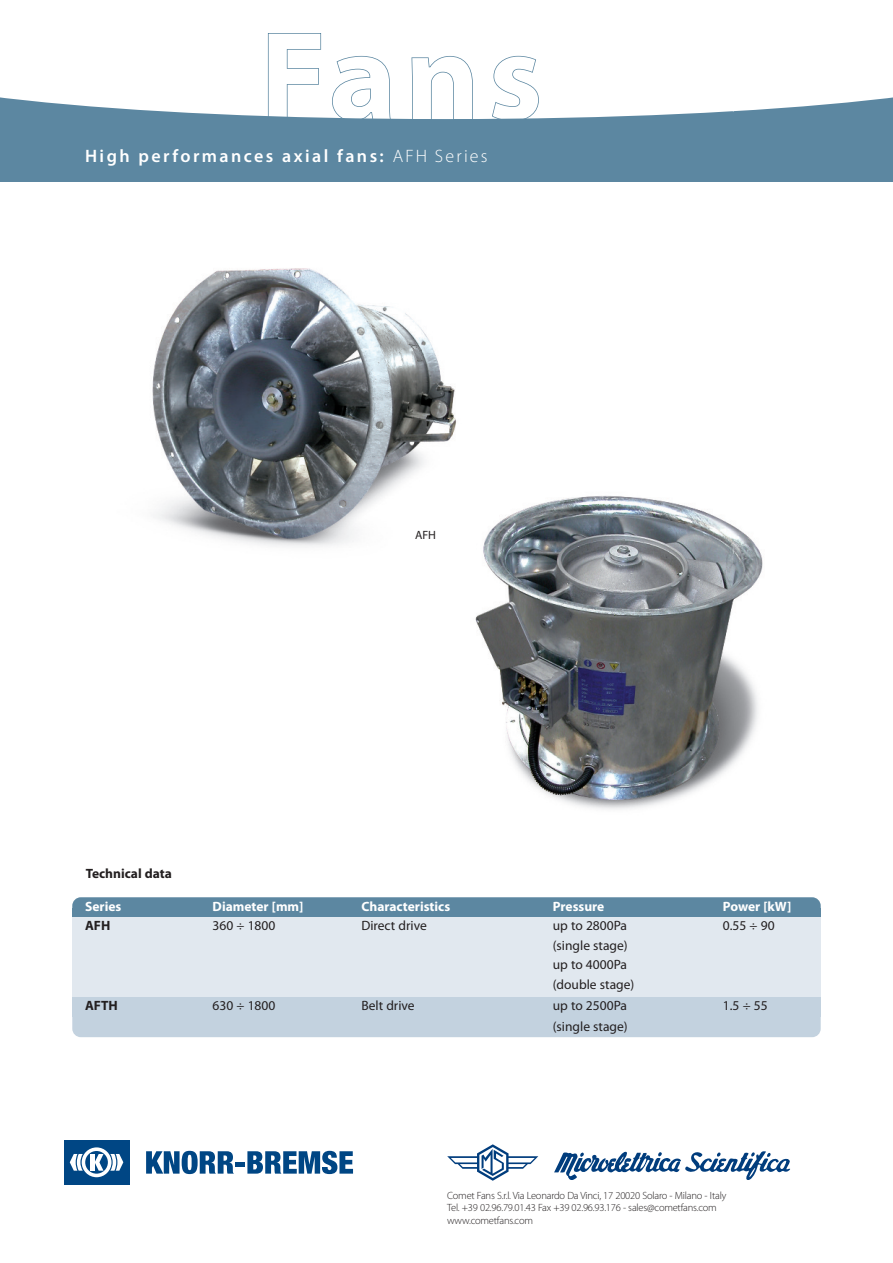
<style>
.page{position:relative;width:893px;height:1263px;background:#fff}
.page>*{position:absolute;margin:0;border:0;box-sizing:border-box;transform-origin:0 0}
.t1{font:600 18px "Myriad Pro";letter-spacing:.135em;color:#fff}
.t2{font:13.5px/19.5px "Myriad Pro";color:#231f20}
.t3{font:700 13.5px "Myriad Pro";color:#fff}
.t4{font:700 13.5px "Myriad Pro";color:#231f20}
.t5{font:12px "Myriad Pro";color:#231f20}
.t6{font:300 10.5px/12.6px "Myriad Pro";letter-spacing:-.02em;color:#231f20}
.s1{font-weight:300}
</style>
<div class="page">
<div style="left:0;top:34px;width:893px;height:147px;background:#5c87a1"></div>
<svg style="left:0;top:33px;width:893px;height:86px;background:#edf2f4"></svg>
<svg style="left:447px;top:1144px;width:91px;height:37px"></svg>
<svg style="left:554px;top:1151px;width:236px;height:29px"></svg>
<svg style="left:146px;top:1151px;width:88px;height:23px"></svg>
<div style="left:235px;top:1162px;width:10px;height:5px;background:#004684"></div>
<svg style="left:247px;top:1151px;width:106px;height:23px"></svg>
<div style="left:64px;top:1140px;width:65px;height:45px;background:#004684"></div>
<svg style="left:70px;top:1147px;width:53px;height:30px"></svg>
<svg style="left:268px;top:33px;width:271px;height:87px;background:#f5f8f9"></svg>
<div style="left:72px;top:997px;width:749px;height:40px;background:#c3d2df;border-radius:9px"></div>
<div style="left:72px;top:997px;width:749px;height:20px;background:#c3d2df"></div>
<div style="left:72px;top:897px;width:749px;height:20px;background:#5c87a1;border-radius:9px"></div>
<div style="left:72px;top:917px;width:749px;height:80px;background:#e1e8ef"></div>
<img style="left:152px;top:268px;width:304px;height:279px">
<img style="left:454px;top:446px;width:309px;height:364px">
<h1 class="t1" style="left:85px;top:150px;width:404px">High performances axial fans: <span class="s1">AFH Series</span></h1>
<p class="t5" style="left:415px;top:531px;width:23px">AFH</p>
<p class="t4" style="left:86px;top:868px;width:88px">Technical data</p>
<p class="t3" style="left:85px;top:901px;width:38px">Series</p>
<p class="t3" style="left:213px;top:901px;width:92px">Diameter [mm]</p>
<p class="t3" style="left:361px;top:901px;width:90px">Characteristics</p>
<p class="t3" style="left:553px;top:901px;width:53px">Pressure</p>
<p class="t3" style="left:723px;top:901px;width:70px">Power [kW]</p>
<p class="t4" style="left:85px;top:921px;width:27px">AFH</p>
<p class="t2" style="left:213px;top:917px;width:64px">360 ÷ 1800</p>
<p class="t2" style="left:361px;top:917px;width:67px">Direct drive</p>
<p class="t2" style="left:553px;top:917px;width:76px">up to 2800Pa</p>
<p class="t2" style="left:723px;top:917px;width:53px">0.55 ÷ 90</p>
<p class="t2" style="left:553px;top:936px;width:83px">(single stage) up to 4000Pa (double stage)</p>
<p class="t4" style="left:85px;top:1000px;width:34px">AFTH</p>
<p class="t2" style="left:213px;top:996px;width:64px">630 ÷ 1800</p>
<p class="t2" style="left:361px;top:996px;width:55px">Belt drive</p>
<p class="t2" style="left:553px;top:996px;width:76px">up to 2500Pa</p>
<p class="t2" style="left:723px;top:996px;width:46px">1.5 ÷ 55</p>
<p class="t2" style="left:553px;top:1017px;width:76px">(single stage)</p>
<p class="t6" style="left:447px;top:1189px;width:281px">Comet Fans S.r.l. Via Leonardo Da Vinci, 17 20020 Solaro - Milano - Italy<br>Tel. +39 02.96.79.01.43 Fax +39 02.96.93.176 - sales@cometfans.com www.cometfans.com</p>
</div>
